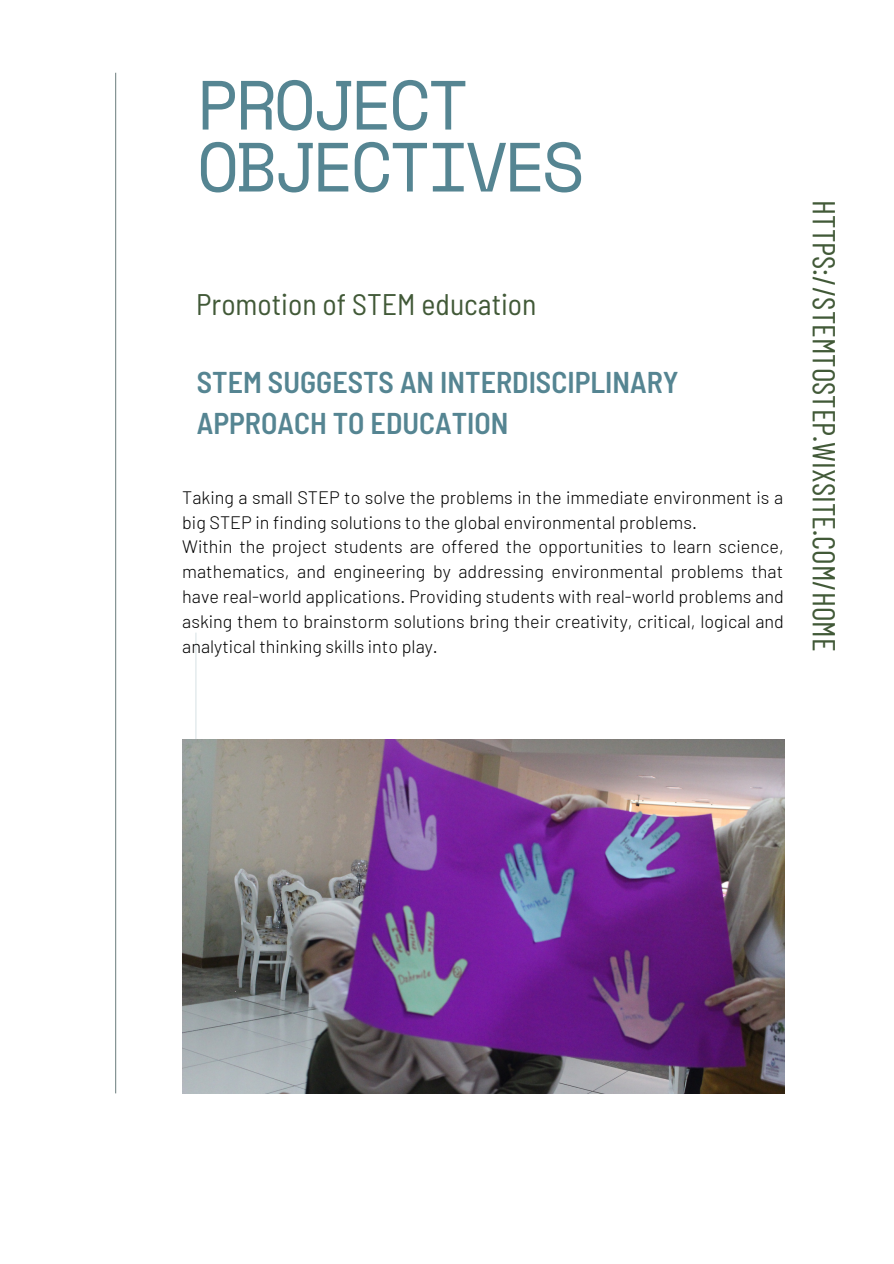
<style>
.page{position:relative;width:894px;height:1264px;background:#fff}
.page>*{position:absolute;margin:0;border:0;box-sizing:border-box;transform-origin:0 0}
.t1{font:69.45px/61.9px "Space Mono";letter-spacing:-.06em;color:#558592}
.t2{font:31.8px "Barlow Condensed";color:#415937}
.t3{font:600 semi-condensed 30px/41.7px "Barlow";color:#558592}
.t4{font:semi-condensed 29.7px "Barlow";color:#415937}
.t5{font:300 18px/24.8px "Barlow";color:#000}
</style>
<div class="page">
<img style="left:182px;top:739px;width:601px;height:354px">
<hr style="left:115px;top:73px;width:1px;height:1020px;background:#7b8b8b">
<h1 class="t1" style="left:197px;top:72px;width:389px">PROJECT<br>OBJECTIVES</h1>
<h3 class="t4" style="left:196px;top:285px;width:342px">Promotion of STEM education</h3>
<h3 class="t3" style="left:197px;top:360px;width:483px">STEM SUGGESTS AN INTERDISCIPLINARY<br>APPROACH TO EDUCATION</h3>
<p class="t5" style="left:182px;top:484px;width:603px">Taking a small STEP to solve the problems in the immediate environment is a big STEP in finding solutions to the global environmental problems.<br>Within the project students are offered the opportunities to learn science, mathematics, and engineering by addressing environmental problems that have real-world applications. Providing students with real-world problems and asking them to brainstorm solutions bring their creativity, critical, logical and analytical thinking skills into play.</p>
<h2 class="t2" style="left:844px;top:200px;width:452px;rotate:90deg">HTTPS://STEMTOSTEP.WIXSITE.COM/HOME</h2>
</div>
